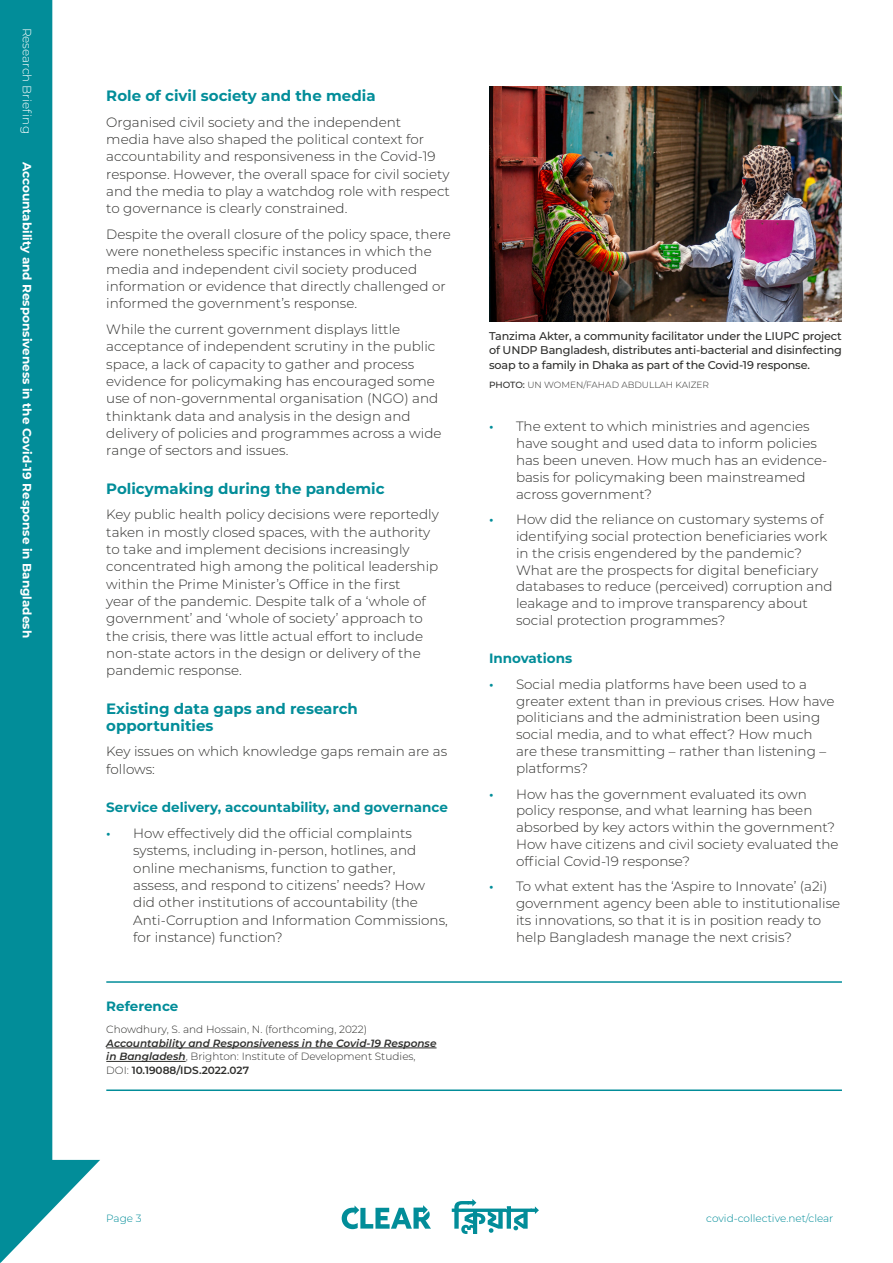
<style>
.page{position:relative;width:893px;height:1263px;background:#fff}
.page>*{position:absolute;margin:0;border:0;box-sizing:border-box;transform-origin:0 0}
.t1{font:700 15px/17px "Montserrat";color:#028d99}
.t2{font:300 13.5px/17.2px "Montserrat";color:#2e2e2c}
.t3{font:700 13.5px "Montserrat";color:#028d99}
.t4{font:700 12px "Montserrat";color:#fff}
.t5{font:300 12px "Montserrat";color:#fff}
.t6{font:500 11.25px/14.7px "Montserrat";letter-spacing:-.015em;color:#2e2e2c;text-align:justify}
.t7{font:italic 600 10.5px/13.5px "Montserrat";color:#2e2e2c}
.t8{font:300 10.5px "Montserrat";color:#2e2e2c}
.t9{font:300 10.5px "Montserrat";color:#028d99}
.t10{font:300 9px "Montserrat";color:#2e2e2c}
.s1{font-weight:600;color:#028d99}
.s2{font-weight:300;font-style:normal}
.s3{font-style:normal}
.s4{font-weight:500}
</style>
<div class="page">
<svg style="left:0;top:0;width:100px;height:1263px;fill:#028d99"></svg>
<svg style="left:342px;top:1205px;width:89px;height:24px"></svg>
<svg style="left:452px;top:1199px;width:87px;height:35px"></svg>
<hr style="left:106px;top:981px;width:736px;height:2px;background:#028d99">
<hr style="left:106px;top:1048px;width:331px;height:1px;background:#2e2e2c">
<hr style="left:106px;top:1061px;width:80px;height:1px;background:#2e2e2c">
<hr style="left:106px;top:1089px;width:736px;height:2px;background:#028d99">
<img style="left:489px;top:86px;width:353px;height:236px">
<p class="t5" style="left:35px;top:28px;width:108px;rotate:90deg">Research Briefing</p>
<p class="t4" style="left:36px;top:162px;width:478px;rotate:90deg">Accountability and Responsiveness in the Covid-19 Response in Bangladesh</p>
<p class="t1" style="left:106px;top:86px;width:271px">Role of civil society and the media</p>
<p class="t2" style="left:106px;top:113px;width:345px">Organised civil society and the independent<br>media have also shaped the political context for accountability and responsiveness in the Covid-19 response. However, the overall space for civil society and the media to play a watchdog role with respect to governance is clearly constrained.</p>
<p class="t2" style="left:106px;top:225px;width:346px">Despite the overall closure of the policy space, there were nonetheless specific instances in which the media and independent civil society produced information or evidence that directly challenged or informed the government’s response.</p>
<p class="t2" style="left:106px;top:320px;width:337px">While the current government displays little acceptance of independent scrutiny in the public space, a lack of capacity to gather and process evidence for policymaking has encouraged some use of non-governmental organisation (NGO) and thinktank data and analysis in the design and delivery of policies and programmes across a wide range of sectors and issues.</p>
<p class="t1" style="left:106px;top:479px;width:280px">Policymaking during the pandemic</p>
<p class="t2" style="left:106px;top:506px;width:334px">Key public health policy decisions were reportedly taken in mostly closed spaces, with the authority to take and implement decisions increasingly concentrated high among the political leadership within the Prime Minister’s Office in the first<br>year of the pandemic. Despite talk of a ‘whole of government’ and ‘whole of society’ approach to the crisis, there was little actual effort to include non-state actors in the design or delivery of the pandemic response.</p>
<p class="t1" style="left:106px;top:699px;width:253px">Existing data gaps and research opportunities</p>
<p class="t2" style="left:106px;top:742px;width:342px">Key issues on which knowledge gaps remain are as follows:</p>
<p class="t3" style="left:106px;top:798px;width:343px">Service delivery, accountability, and governance</p>
<p class="t2" style="left:133px;top:824px;width:316px;text-indent:-27px"><span class="s1">•</span> How effectively did the official complaints systems, including in-person, hotlines, and online mechanisms, function to gather,<br>assess, and respond to citizens’ needs? How did other institutions of accountability (the Anti‑Corruption and Information Commissions, for instance) function?</p>
<p class="t3" style="left:106px;top:997px;width:74px">Reference</p>
<p class="t8" style="left:106px;top:1022px;width:262px">Chowdhury, S. and Hossain, N. (forthcoming, 2022)</p>
<p class="t7" style="left:106px;top:1036px;width:332px">Accountability and Responsiveness in the Covid-19 Response in Bangladesh<span class="s2">, Brighton: Institute of Development Studies,<br>DOI:</span> <span class="s3">10.19088/IDS.2022.027</span></p>
<p class="t6" style="left:489px;top:328px;width:354px">Tanzima Akter, a community facilitator under the LIUPC project of UNDP Bangladesh, distributes anti-bacterial and disinfecting soap to a family in Dhaka as part of the Covid-19 response.</p>
<p class="t10" style="left:489px;top:379px;width:221px"><span class="s4">PHOTO:</span> UN WOMEN/FAHAD ABDULLAH KAIZER</p>
<p class="t2" style="left:516px;top:417px;width:313px;line-height:16.8px;text-indent:-27px"><span class="s1">•</span> The extent to which ministries and agencies have sought and used data to inform policies has been uneven. How much has an evidence&shy;basis for policymaking been mainstreamed across government?</p>
<p class="t2" style="left:516px;top:510px;width:318px;line-height:16.8px;text-indent:-27px"><span class="s1">•</span> How did the reliance on customary systems of identifying social protection beneficiaries work in the crisis engendered by the pandemic?<br>What are the prospects for digital beneficiary databases to reduce (perceived) corruption and leakage and to improve transparency about social protection programmes?</p>
<p class="t3" style="left:489px;top:649px;width:85px">Innovations</p>
<p class="t2" style="left:516px;top:675px;width:320px;line-height:16.8px;text-indent:-27px"><span class="s1">•</span> Social media platforms have been used to a greater extent than in previous crises. How have politicians and the administration been using social media, and to what effect? How much are these transmitting – rather than listening – platforms?</p>
<p class="t2" style="left:516px;top:785px;width:324px;line-height:16.8px;text-indent:-27px"><span class="s1">•</span> How has the government evaluated its own policy response, and what learning has been absorbed by key actors within the government?<br>How have citizens and civil society evaluated the official Covid-19 response?</p>
<p class="t2" style="left:516px;top:878px;width:326px;line-height:16.8px;text-indent:-27px"><span class="s1">•</span> To what extent has the ‘Aspire to Innovate’ (a2i) government agency been able to institutionalise its innovations, so that it is in position ready to help Bangladesh manage the next crisis?</p>
<p class="t9" style="left:106px;top:1211px;width:37px">Page 3</p>
<p class="t9" style="left:706px;top:1211px;width:129px">covid-collective.net/clear</p>
</div>
